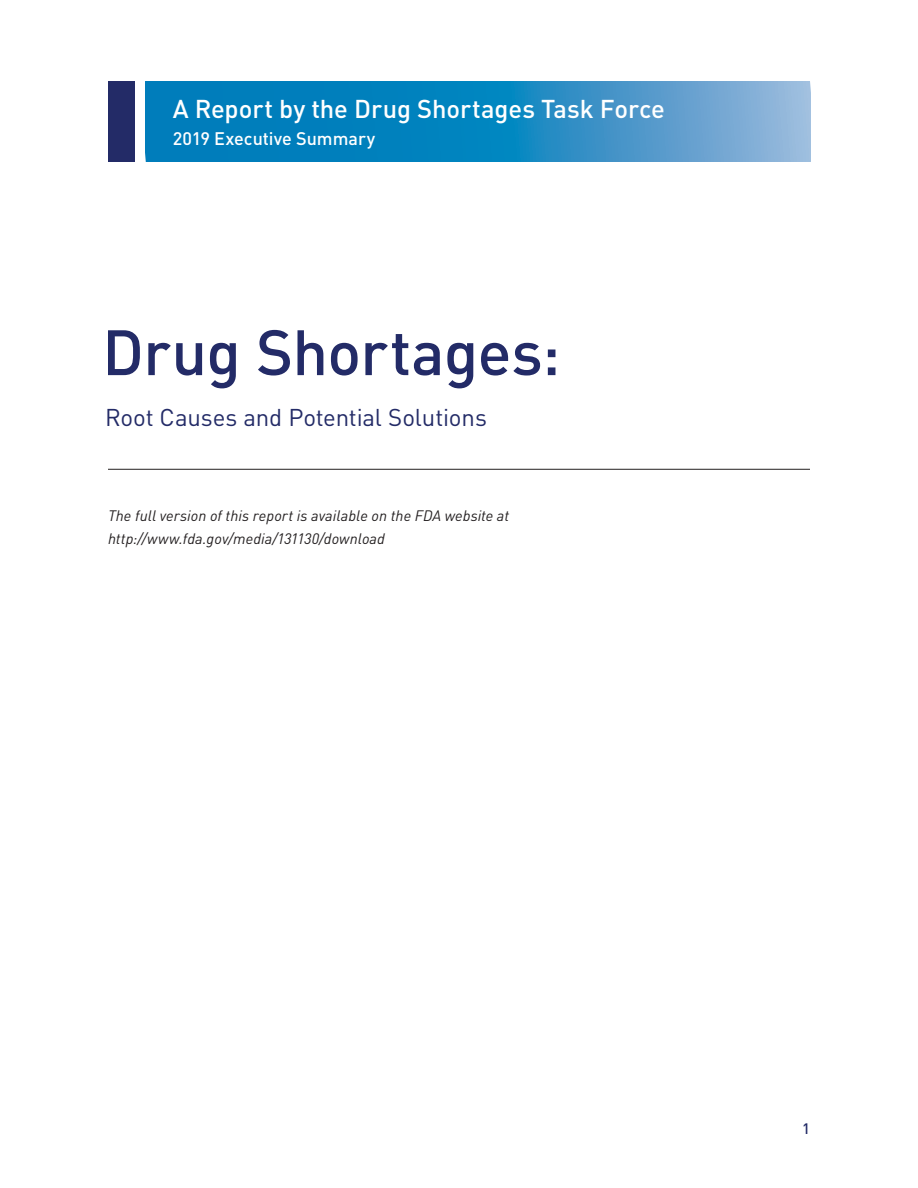
<style>
.page{position:relative;width:918px;height:1188px;background:#fff}
.page>*{position:absolute;margin:0;border:0;box-sizing:border-box;transform-origin:0 0}
.t1{font:500 63px "DINOT";letter-spacing:-.015em;color:#232b67}
.t2{font:500 25.5px "DINOT";color:#fff}
.t3{font:24px "DINOT";letter-spacing:-.005em;color:#232b67}
.t4{font:500 18px "DINOT";color:#fff}
.t5{font:italic 15px/22.5px "DINOT";letter-spacing:.005em;color:#231f20}
.t6{font:500 15px "DINOT";color:#232b67}
</style>
<div class="page">
<div style="left:108px;top:81px;width:27px;height:81px;background:#232b67"></div>
<hr style="left:108px;top:469px;width:702px;height:1px;background:#231f20">
<svg style="left:146px;top:81px;width:664px;height:81px;background:#278dc4"></svg>
<h2 class="t2" style="left:173px;top:99px;width:494px">A Report by the Drug Shortages Task Force</h2>
<p class="t4" style="left:173px;top:132px;width:204px">2019 Executive Summary</p>
<h1 class="t1" style="left:102px;top:330px;width:460px">Drug Shortages:</h1>
<h2 class="t3" style="left:105px;top:409px;width:383px">Root Causes and Potential Solutions</h2>
<p class="t5" style="left:108px;top:506px;width:403px">The full version of this report is available on the FDA website at http://www.fda.gov/media/131130/download</p>
<p class="t6" style="left:802px;top:1123px;width:9px">1</p>
</div>
